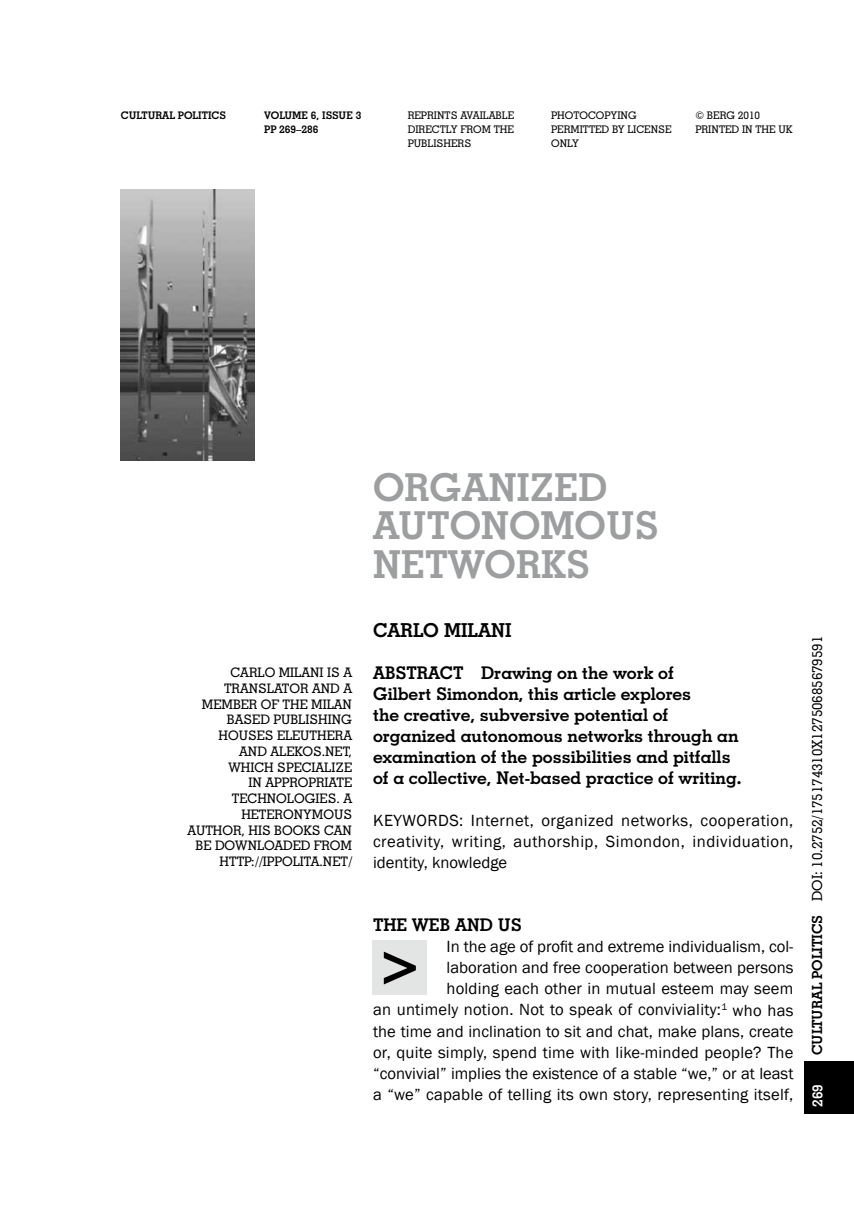
<style>
.page{position:relative;width:854px;height:1211px;background:#fff}
.page>*{position:absolute;margin:0;border:0;box-sizing:border-box;transform-origin:0 0}
.t1{font:500 63px "Helvetica Neue";color:#000}
.t2{font:700 38.5px "Geometric Slab 703 BT";color:#9c9e9f}
.t3{font:700 38.5px/38.5px "Geometric Slab 703 BT";letter-spacing:.02em;color:#9c9e9f}
.t4{font:700 19.25px "Geometric Slab 703 BT";color:#000}
.t5{font:700 17.5px/21px "Geometric Slab 703 BT";color:#000}
.t6{font:16.62px/21px "Franklin Gothic";color:#000;text-align:justify}
.t7{font:500 14px "Geometric Slab 703 BT";color:#000}
.t8{font:700 14px "Geometric Slab 703 BT";color:#fff}
.t9{font:500 13.12px "Geometric Slab 703 BT";color:#000}
.t10{font:500 10.5px/14px "Geometric Slab 703 BT";color:#000}
.t11{font:700 10.5px/14px "Geometric Slab 703 BT";color:#000}
.s1{font-weight:700}
</style>
<div class="page">
<div style="left:803px;top:1060px;width:50px;height:53px;background:#000"></div>
<img style="left:121px;top:190px;width:133px;height:271px">
<div style="left:372px;top:940px;width:55px;height:54px;background:#e3e4e4"></div>
<p class="t11" style="left:121px;top:108px;width:106px">CULTURAL POLITICS</p>
<p class="t11" style="left:264px;top:108px;width:99px">VOLUME 6, ISSUE 3<br>PP 269–286</p>
<p class="t10" style="left:407px;top:108px;width:108px;text-align:justify">REPRINTS AVAILABLE DIRECTLY FROM THE PUBLISHERS</p>
<p class="t10" style="left:551px;top:108px;width:122px">PHOTOCOPYING<br>PERMITTED BY LICENSE<br>ONLY</p>
<p class="t10" style="left:695px;top:108px;width:99px">© BERG 2010<br>PRINTED IN THE UK</p>
<p class="t9" style="left:230px;top:664px;width:20px">CARLO</p>
<p class="t9" style="left:279px;top:664px;width:20px">MILANI</p>
<p class="t9" style="left:327px;top:664px;width:27px">IS A</p>
<p class="t9" style="left:224px;top:680px;width:10px">TRANSLATOR</p>
<p class="t9" style="left:312px;top:680px;width:11px">AND</p>
<p class="t9" style="left:343px;top:680px;width:11px">A</p>
<p class="t9" style="left:202px;top:696px;width:11px">MEMBER</p>
<p class="t9" style="left:261px;top:696px;width:31px">OF THE</p>
<p class="t9" style="left:311px;top:696px;width:20px">MILAN</p>
<p class="t9" style="left:227px;top:711px;width:10px">BASED</p>
<p class="t9" style="left:273px;top:711px;width:9px">PUBLISHING</p>
<p class="t9" style="left:218px;top:727px;width:10px">HOUSES</p>
<p class="t9" style="left:277px;top:727px;width:18px">ELEUTHERA</p>
<p class="t9" style="left:239px;top:743px;width:11px">AND</p>
<p class="t9" style="left:270px;top:743px;width:10px">ALEKOS</p>
<p class="t9" style="left:321px;top:743px;width:32px">.NET,</p>
<p class="t9" style="left:228px;top:759px;width:22px">WHICH</p>
<p class="t9" style="left:277px;top:759px;width:9px">SPECIALI</p>
<p class="t9" style="left:335px;top:759px;width:17px">ZE</p>
<p class="t9" style="left:248px;top:774px;width:26px">IN APPROPRIATE</p>
<p class="t9" style="left:232px;top:790px;width:10px">TECHNOLOGIES</p>
<p class="t9" style="left:336px;top:790px;width:17px">. A</p>
<p class="t9" style="left:241px;top:806px;width:11px">HETERONYMOUS</p>
<p class="t9" style="left:187px;top:822px;width:10px">AUTHOR</p>
<p class="t9" style="left:241px;top:822px;width:15px">, HIS</p>
<p class="t9" style="left:274px;top:822px;width:11px">BOOKS</p>
<p class="t9" style="left:324px;top:822px;width:11px">CAN</p>
<p class="t9" style="left:195px;top:837px;width:62px">BEDOWNLOADED</p>
<p class="t9" style="left:314px;top:837px;width:11px">FROM</p>
<p class="t9" style="left:219px;top:853px;width:9px">HTTP</p>
<p class="t9" style="left:251px;top:853px;width:20px">://IPPOLITA</p>
<p class="t9" style="left:319px;top:853px;width:13px">.NET</p>
<p class="t9" style="left:348px;top:853px;width:6px">/</p>
<h2 class="t3" style="left:373px;top:467px;width:236px">Organized<br>Auto</h2>
<h2 class="t2" style="left:481px;top:502px;width:59px">nomous</h2>
<h2 class="t2" style="left:373px;top:540px;width:26px">Net</h2>
<h2 class="t2" style="left:448px;top:540px;width:139px">works</h2>
<p class="t4" style="left:373px;top:618px;width:28px">Carlo</p>
<p class="t4" style="left:444px;top:618px;width:68px">Milani</p>
<p class="t5" style="left:373px;top:662px;width:33px">Abstract</p>
<p class="t5" style="left:373px;top:662px;width:370px;text-indent:108px">Drawing on the work of<br>Gilbert Simondon, this article explores<br>the creative, subversive potential of organized autonomous networks through an examination of the possibilities and pitfalls of a collective, Net-based practice of writing.</p>
<p class="t6" style="left:373px;top:810px;width:421px">KEYWORDS: Internet, organized networks, cooperation, creativity, writing, authorship, Simondon, individuation, identity, knowledge</p>
<p class="t5" style="left:373px;top:914px;width:148px">The Web and Us</p>
<p class="t6" style="left:373px;top:936px;width:422px;text-align:right">In the age of profit and extreme individualism, col&shy;laboration and free cooperation between persons<br>holding each other in mutual esteem may seem<br>an untimely notion. Not to speak of conviviality:<sup>1</sup> who has the time and inclination to sit and chat, make plans, create or, quite simply, spend time with like-minded people? The “convivial” implies the existence of a stable “we,” or at least a “we” capable of telling its own story, representing itself,</p>
<h1 class="t1" style="left:381px;top:924px;width:39px">&gt;</h1>
<p class="t7" style="left:808px;top:1055px;width:421px;rotate:-90deg"><span class="s1">CULTURAL POLITICS</span> DOI: 10.2752/175174310X12750685679591</p>
<p class="t8" style="left:808px;top:1106px;width:24px;rotate:-90deg">269</p>
</div>
